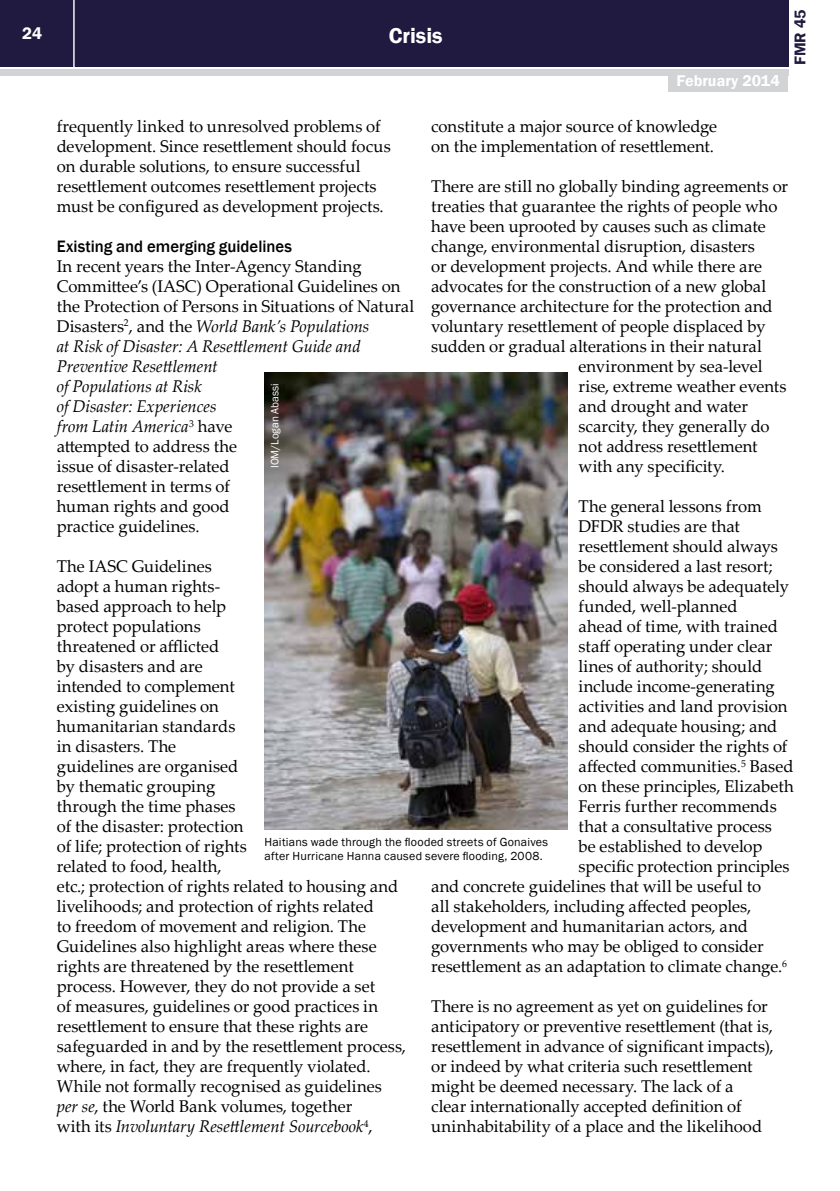
<style>
.page{position:relative;width:840px;height:1191px;background:#fff}
.page>*{position:absolute;margin:0;border:0;box-sizing:border-box;transform-origin:0 0}
.t1{font:600 22px "Franklin Gothic";color:#fff}
.t2{font:17px/20px "Palatino Linotype";color:#000}
.t3{font:500 17px "Franklin Gothic";color:#000}
.t4{font:600 17px "Franklin Gothic";color:#fff}
.t5{font:600 16px "Franklin Gothic";color:#fff}
.t6{font:600 16px "Franklin Gothic";color:#211a40}
.t7{font:12px/14.4px "Franklin Gothic";letter-spacing:.02em;color:#000}
.t8{font:11px "Franklin Gothic";color:#fff}
.s1{font-style:italic}
</style>
<div class="page">
<div style="left:0;top:0;width:787px;height:66px;background:#211a40"></div>
<div style="left:0;top:69px;width:787px;height:6px;background:#d1d3d4"></div>
<hr style="left:73px;top:0;width:2px;height:67px;background:#fff">
<div style="left:668px;top:74px;width:119px;height:18px;background:#d1d3d4"></div>
<img style="left:264px;top:372px;width:303px;height:457px">
<p class="t4" style="left:22px;top:23px;width:21px">24</p>
<p class="t1" style="left:388px;top:22px;width:55px">Crisis</p>
<p class="t5" style="left:676px;top:71px;width:105px">February 2014</p>
<p class="t6" style="left:789px;top:65px;width:57px;rotate:-90deg">FMR 45</p>
<p class="t2" style="left:431px;top:116px;width:287px">constitute a major source of knowledge on the implementation of resettlement.</p>
<p class="t2" style="left:431px;top:176px;width:358px">There are still no globally binding agreements or</p>
<p class="t2" style="left:431px;top:196px;width:348px">treaties that guarantee the rights of people who</p>
<p class="t2" style="left:431px;top:216px;width:336px">have been uprooted by causes such as climate</p>
<p class="t2" style="left:431px;top:236px;width:325px">change, environmental disruption, disasters</p>
<p class="t2" style="left:431px;top:256px;width:332px">or development projects. And while there are</p>
<p class="t2" style="left:431px;top:276px;width:336px">advocates for the construction of a new global</p>
<p class="t2" style="left:431px;top:295px;width:343px">governance architecture for the protection and</p>
<p class="t2" style="left:431px;top:315px;width:336px">voluntary resettlement of people displaced by</p>
<p class="t2" style="left:431px;top:335px;width:332px">sudden or gradual alterations in their natural</p>
<p class="t2" style="left:578px;top:355px;width:185px">environment by sea-level</p>
<p class="t2" style="left:578px;top:375px;width:209px">rise, extreme weather events</p>
<p class="t2" style="left:578px;top:395px;width:171px">and drought and water</p>
<p class="t2" style="left:578px;top:415px;width:192px">scarcity, they generally do</p>
<p class="t2" style="left:578px;top:435px;width:180px">not address resettlement</p>
<p class="t2" style="left:578px;top:455px;width:148px">with any specificity.</p>
<p class="t2" style="left:578px;top:495px;width:185px">The general lessons from</p>
<p class="t2" style="left:578px;top:515px;width:163px">DFDR studies are that</p>
<p class="t2" style="left:578px;top:535px;width:201px">resettlement should always</p>
<p class="t2" style="left:578px;top:555px;width:195px">be considered a last resort;</p>
<p class="t2" style="left:578px;top:575px;width:212px">should always be adequately</p>
<p class="t2" style="left:578px;top:595px;width:161px">funded, well-planned</p>
<p class="t2" style="left:578px;top:615px;width:201px">ahead of time, with trained</p>
<p class="t2" style="left:578px;top:635px;width:195px">staff operating under clear</p>
<p class="t2" style="left:578px;top:655px;width:185px">lines of authority; should</p>
<p class="t2" style="left:578px;top:675px;width:198px">include income-generating</p>
<p class="t2" style="left:578px;top:695px;width:210px">activities and land provision</p>
<p class="t2" style="left:578px;top:715px;width:200px">and adequate housing; and</p>
<p class="t2" style="left:578px;top:735px;width:210px">should consider the rights of</p>
<p class="t2" style="left:578px;top:755px;width:216px">affected communities.<sup>5</sup> Based</p>
<p class="t2" style="left:578px;top:776px;width:217px">on these principles, Elizabeth</p>
<p class="t2" style="left:578px;top:796px;width:200px">Ferris further recommends</p>
<p class="t2" style="left:578px;top:816px;width:195px">that a consultative process</p>
<p class="t2" style="left:578px;top:836px;width:185px">be established to develop</p>
<p class="t2" style="left:578px;top:856px;width:212px">specific protection principles</p>
<p class="t2" style="left:431px;top:876px;width:331px">and concrete guidelines that will be useful to</p>
<p class="t2" style="left:431px;top:896px;width:321px">all stakeholders, including affected peoples,</p>
<p class="t2" style="left:431px;top:915px;width:318px">development and humanitarian actors, and</p>
<p class="t2" style="left:431px;top:935px;width:334px">governments who may be obliged to consider</p>
<p class="t2" style="left:431px;top:955px;width:357px">resettlement as an adaptation to climate change.<sup>6</sup></p>
<p class="t2" style="left:431px;top:996px;width:344px">There is no agreement as yet on guidelines for anticipatory or preventive resettlement (that is, resettlement in advance of significant impacts), or indeed by what criteria such resettlement might be deemed necessary. The lack of a<br>clear internationally accepted definition of uninhabitability of a place and the likelihood</p>
<p class="t2" style="left:57px;top:116px;width:335px">frequently linked to unresolved problems of development. Since resettlement should focus on durable solutions, to ensure successful resettlement outcomes resettlement projects must be configured as development projects.</p>
<p class="t3" style="left:57px;top:236px;width:236px">Existing and emerging guidelines</p>
<p class="t2" style="left:57px;top:256px;width:359px">In recent years the Inter-Agency Standing<br>Committee’s (IASC) Operational Guidelines on the Protection of Persons in Situations of Natural<br>Disasters<sup>2</sup>, and the <span class="s1">World Bank’s Populations<br>at Risk of Disaster: A Resettlement Guide and<br>Preventive Resettlement<br>of Populations at Risk<br>of Disaster: Experiences<br>from Latin America</span><sup>3</sup> have<br>attempted to address the<br>issue of disaster-related<br>resettlement in terms of<br>human rights and good<br>practice guidelines.</p>
<p class="t2" style="left:57px;top:556px;width:350px">The IASC Guidelines<br>adopt a human rights-<br>based approach to help<br>protect populations<br>threatened or afflicted<br>by disasters and are<br>intended to complement<br>existing guidelines on<br>humanitarian standards<br>in disasters. The<br>guidelines are organised<br>by thematic grouping<br>through the time phases<br>of the disaster: protection<br>of life; protection of rights<br>related to food, health,<br>etc.; protection of rights related to housing and livelihoods; and protection of rights related<br>to freedom of movement and religion. The Guidelines also highlight areas where these rights are threatened by the resettlement process. However, they do not provide a set<br>of measures, guidelines or good practices in resettlement to ensure that these rights are safeguarded in and by the resettlement process, where, in fact, they are frequently violated.<br>While not formally recognised as guidelines <span class="s1">per se</span>, the World Bank volumes, together<br>with its <span class="s1">Involuntary Resettlement Sourcebook</span><sup>4</sup>,</p>
<p class="t8" style="left:268px;top:468px;width:86px;rotate:-90deg">IOM/Logan Abassi</p>
<p class="t7" style="left:264px;top:835px;width:285px">Haitians wade through the flooded streets of Gonaives after Hurricane Hanna caused severe flooding, 2008.</p>
</div>
